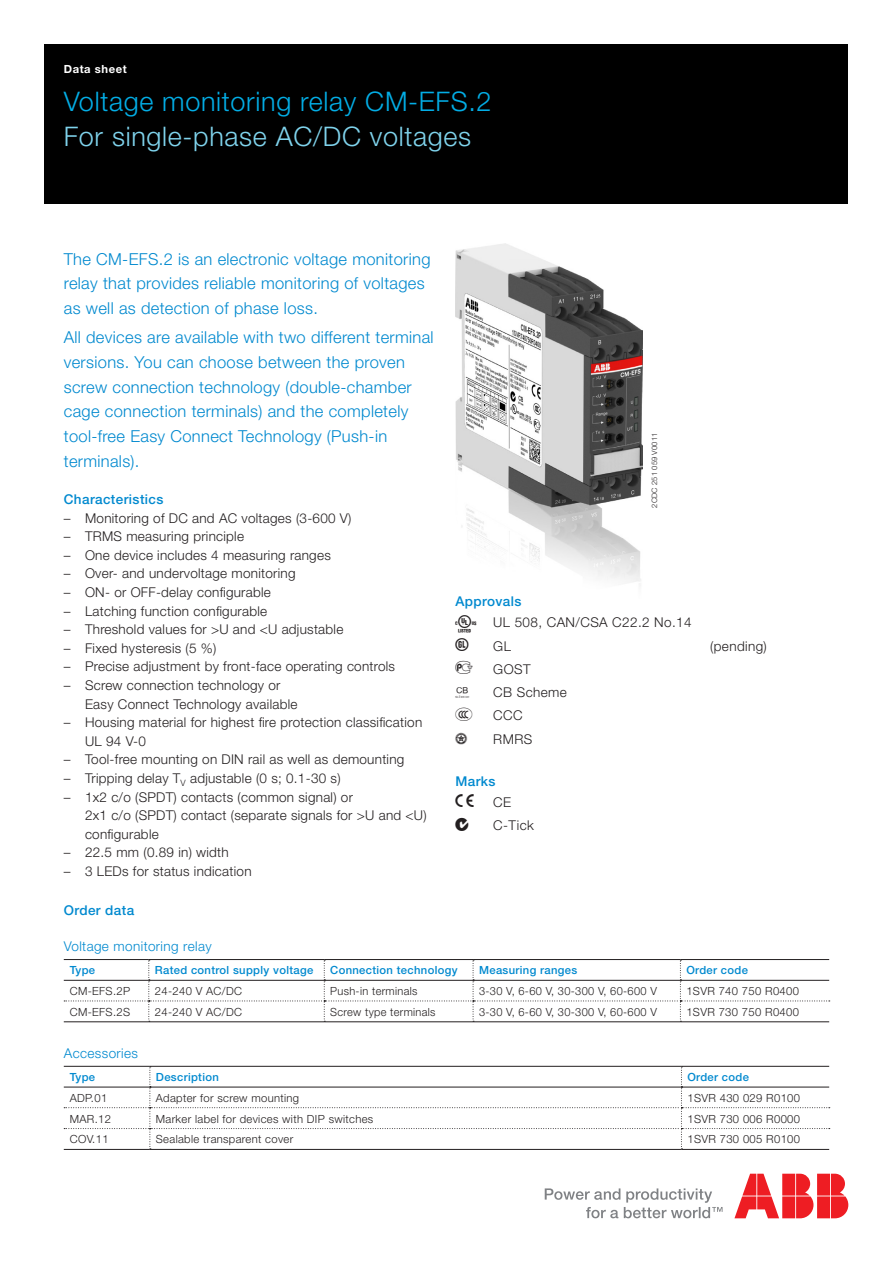
<style>
.page{position:relative;width:893px;height:1263px;background:#fff}
.page>*{position:absolute;margin:0;border:0;box-sizing:border-box;transform-origin:0 0}
.Document_Titel_Level{font:300 27px "Helvetica Neue LT";letter-spacing:.025em;color:#03ade5}
.Document_Title_Level{font:300 27px "Helvetica Neue LT";letter-spacing:.025em;color:#7fd3ec}
.Teaser{font:300 16.5px/24.8px "Helvetica Neue LT";letter-spacing:.02em;color:#0089cf}
.t1{font:15px "Approvals 1";color:#231f20}
.Characteristics_List{font:300 13.5px/18.6px "Helvetica Neue LT";letter-spacing:.02em;color:#231f20}
.Section_Title_Level{font:500 13.5px "Helvetica Neue LT";letter-spacing:.03em;color:#0089cf}
.Section_Title_Level-2{font:300 13.5px "Helvetica Neue LT";letter-spacing:.03em;color:#0089cf}
.Table_body{font:300 11.25px "Helvetica Neue LT";letter-spacing:.03em;color:#231f20}
.Table_header{font:500 11.25px "Helvetica Neue LT";letter-spacing:.03em;color:#0089cf}
.Publication_type{font:700 11.25px "Helvetica Neue LT";letter-spacing:.05em;color:#fff}
.t2{font:300 7.5px "Helvetica Neue LT";letter-spacing:.02em;color:#231f20}
</style>
<div class="page">
<div style="left:45px;top:45px;width:803px;height:159px;background:#000"></div>
<svg style="left:545px;top:1188px;width:177px;height:30px"></svg>
<svg style="left:734px;top:1174px;width:114px;height:44px"></svg>
<img style="left:455px;top:243px;width:187px;height:339px">
<svg style="left:64px;top:960px;width:766px;height:62px"></svg>
<hr style="left:64px;top:1021px;width:85px;height:1px;background:#231f20">
<hr style="left:149px;top:1021px;width:175px;height:1px;background:#231f20">
<hr style="left:324px;top:1021px;width:149px;height:1px;background:#231f20">
<hr style="left:473px;top:1021px;width:207px;height:1px;background:#231f20">
<hr style="left:680px;top:1021px;width:149px;height:1px;background:#231f20">
<hr style="left:64px;top:959px;width:85px;height:1px;background:#231f20">
<hr style="left:149px;top:959px;width:175px;height:1px;background:#231f20">
<hr style="left:324px;top:959px;width:149px;height:1px;background:#231f20">
<hr style="left:473px;top:959px;width:207px;height:1px;background:#231f20">
<hr style="left:680px;top:959px;width:149px;height:1px;background:#231f20">
<hr style="left:64px;top:980px;width:85px;height:1px;background:#231f20">
<hr style="left:149px;top:980px;width:175px;height:1px;background:#231f20">
<hr style="left:324px;top:980px;width:149px;height:1px;background:#231f20">
<hr style="left:473px;top:980px;width:207px;height:1px;background:#231f20">
<hr style="left:680px;top:980px;width:149px;height:1px;background:#231f20">
<svg style="left:64px;top:1066px;width:766px;height:83px"></svg>
<hr style="left:64px;top:1087px;width:86px;height:1px;background:#231f20">
<hr style="left:150px;top:1087px;width:531px;height:1px;background:#231f20">
<hr style="left:681px;top:1087px;width:148px;height:1px;background:#231f20">
<hr style="left:64px;top:1066px;width:86px;height:1px;background:#231f20">
<hr style="left:150px;top:1066px;width:531px;height:1px;background:#231f20">
<hr style="left:681px;top:1066px;width:148px;height:1px;background:#231f20">
<hr style="left:64px;top:1149px;width:86px;height:1px;background:#231f20">
<hr style="left:150px;top:1149px;width:531px;height:1px;background:#231f20">
<hr style="left:681px;top:1149px;width:148px;height:1px;background:#231f20">
<p class="Publication_type" style="left:64px;top:62px;width:64px">Data sheet</p>
<p class="Document_Titel_Level" style="left:64px;top:84px;width:429px">Voltage monitoring relay CM-EFS.2</p>
<p class="Document_Title_Level" style="left:64px;top:120px;width:409px">For single-phase AC/DC voltages</p>
<p class="Teaser" style="left:64px;top:246px;width:368px">The CM-EFS.2 is an electronic voltage monitoring relay that provides reliable monitoring of voltages as well as detection of phase loss.</p>
<p class="Teaser" style="left:64px;top:325px;width:371px">All devices are available with two different terminal versions. You can choose between the proven screw connection technology (double-chamber cage connection terminals) and the completely tool-free Easy Connect Technology (Push-in terminals).</p>
<p class="Section_Title_Level" style="left:64px;top:491px;width:101px">Characteristics</p>
<p class="Characteristics_List" style="left:64px;top:508px;width:289px">– Monitoring of DC and AC voltages (3-600 V)</p>
<p class="Characteristics_List" style="left:64px;top:527px;width:182px">– TRMS measuring principle</p>
<p class="Characteristics_List" style="left:64px;top:545px;width:269px">– One device includes 4 measuring ranges</p>
<p class="Characteristics_List" style="left:64px;top:564px;width:233px">– Over- and undervoltage monitoring</p>
<p class="Characteristics_List" style="left:64px;top:583px;width:209px">– ON- or OFF-delay configurable</p>
<p class="Characteristics_List" style="left:64px;top:601px;width:205px">– Latching function configurable</p>
<p class="Characteristics_List" style="left:64px;top:620px;width:281px">– Threshold values for &gt;U and &lt;U adjustable</p>
<p class="Characteristics_List" style="left:64px;top:638px;width:154px">– Fixed hysteresis (5 %)</p>
<p class="Characteristics_List" style="left:64px;top:657px;width:333px">– Precise adjustment by front-face operating controls</p>
<p class="Characteristics_List" style="left:85px;top:676px;width:214px;text-indent:-21px">– Screw connection technology or<br>Easy Connect Technology available</p>
<p class="Characteristics_List" style="left:85px;top:713px;width:339px;text-indent:-21px">– Housing material for highest fire protection classification<br>UL 94 V-0</p>
<p class="Characteristics_List" style="left:64px;top:750px;width:342px">– Tool-free mounting on DIN rail as well as demounting</p>
<p class="Characteristics_List" style="left:64px;top:769px;width:278px">– Tripping delay T<sub>V</sub> adjustable (0 s; 0.1-30 s)</p>
<p class="Characteristics_List" style="left:85px;top:787px;width:343px;text-indent:-21px">– 1x2 c/o (SPDT) contacts (common signal) or<br>2x1 c/o (SPDT) contact (separate signals for &gt;U and &lt;U) configurable</p>
<p class="Characteristics_List" style="left:64px;top:843px;width:166px">– 22.5 mm (0.89 in) width</p>
<p class="Characteristics_List" style="left:64px;top:862px;width:189px">– 3 LEDs for status indication</p>
<p class="Section_Title_Level" style="left:64px;top:902px;width:72px">Order data</p>
<p class="Section_Title_Level-2" style="left:64px;top:938px;width:149px">Voltage monitoring relay</p>
<p class="Table_header" style="left:70px;top:963px;width:27px">Type</p>
<p class="Table_header" style="left:155px;top:963px;width:160px">Rated control supply voltage</p>
<p class="Table_header" style="left:330px;top:963px;width:129px">Connection technology</p>
<p class="Table_header" style="left:479px;top:963px;width:100px">Measuring ranges</p>
<p class="Table_header" style="left:686px;top:963px;width:63px">Order code</p>
<p class="Table_body" style="left:70px;top:984px;width:62px">CM-EFS.2P</p>
<p class="Table_body" style="left:155px;top:984px;width:89px">24-240 V AC/DC</p>
<p class="Table_body" style="left:330px;top:984px;width:89px">Push-in terminals</p>
<p class="Table_body" style="left:479px;top:984px;width:179px">3-30 V, 6-60 V, 30-300 V, 60-600 V</p>
<p class="Table_body" style="left:686px;top:984px;width:114px">1SVR 740 750 R0400</p>
<p class="Table_body" style="left:70px;top:1005px;width:62px">CM-EFS.2S</p>
<p class="Table_body" style="left:155px;top:1005px;width:89px">24-240 V AC/DC</p>
<p class="Table_body" style="left:330px;top:1005px;width:107px">Screw type terminals</p>
<p class="Table_body" style="left:479px;top:1005px;width:179px">3-30 V, 6-60 V, 30-300 V, 60-600 V</p>
<p class="Table_body" style="left:686px;top:1005px;width:114px">1SVR 730 750 R0400</p>
<p class="Section_Title_Level-2" style="left:64px;top:1044px;width:76px">Accessories</p>
<p class="Table_header" style="left:70px;top:1070px;width:27px">Type</p>
<p class="Table_header" style="left:156px;top:1070px;width:64px">Description</p>
<p class="Table_header" style="left:687px;top:1070px;width:63px">Order code</p>
<p class="Table_body" style="left:70px;top:1091px;width:39px">ADP.01</p>
<p class="Table_body" style="left:156px;top:1091px;width:145px">Adapter for screw mounting</p>
<p class="Table_body" style="left:687px;top:1091px;width:114px">1SVR 430 029 R0100</p>
<p class="Table_body" style="left:70px;top:1112px;width:43px">MAR.12</p>
<p class="Table_body" style="left:156px;top:1112px;width:219px">Marker label for devices with DIP switches</p>
<p class="Table_body" style="left:687px;top:1112px;width:114px">1SVR 730 006 R0000</p>
<p class="Table_body" style="left:70px;top:1132px;width:40px">COV.11</p>
<p class="Table_body" style="left:156px;top:1132px;width:139px">Sealable transparent cover</p>
<p class="Table_body" style="left:687px;top:1132px;width:114px">1SVR 730 005 R0100</p>
<p class="t2" style="left:650px;top:508px;width:76px;rotate:-90deg">2CDC 251 059 V0011</p>
<p class="Section_Title_Level" style="left:455px;top:593px;width:68px">Approvals</p>
<p class="t1" style="left:455px;top:614px;width:22px">A</p>
<p class="Characteristics_List" style="left:493px;top:613px;width:200px">UL 508, CAN/CSA C22.2 No.14</p>
<p class="t1" style="left:455px;top:638px;width:15px">C</p>
<p class="Characteristics_List" style="left:493px;top:636px;width:19px">GL</p>
<p class="Characteristics_List" style="left:710px;top:636px;width:58px">(pending)</p>
<p class="t1" style="left:455px;top:661px;width:18px">D</p>
<p class="Characteristics_List" style="left:493px;top:659px;width:39px">GOST</p>
<p class="t1" style="left:455px;top:684px;width:15px">K</p>
<p class="Characteristics_List" style="left:493px;top:683px;width:75px">CB Scheme</p>
<p class="t1" style="left:455px;top:707px;width:18px">E</p>
<p class="Characteristics_List" style="left:493px;top:706px;width:31px">CCC</p>
<p class="t1" style="left:455px;top:731px;width:13px">L</p>
<p class="Characteristics_List" style="left:493px;top:729px;width:40px">RMRS</p>
<p class="Section_Title_Level" style="left:455px;top:773px;width:42px">Marks</p>
<p class="t1" style="left:455px;top:794px;width:20px">a</p>
<p class="Characteristics_List" style="left:493px;top:792px;width:19px">CE</p>
<p class="t1" style="left:455px;top:817px;width:14px">b</p>
<p class="Characteristics_List" style="left:493px;top:815px;width:42px">C-Tick</p>
</div>
